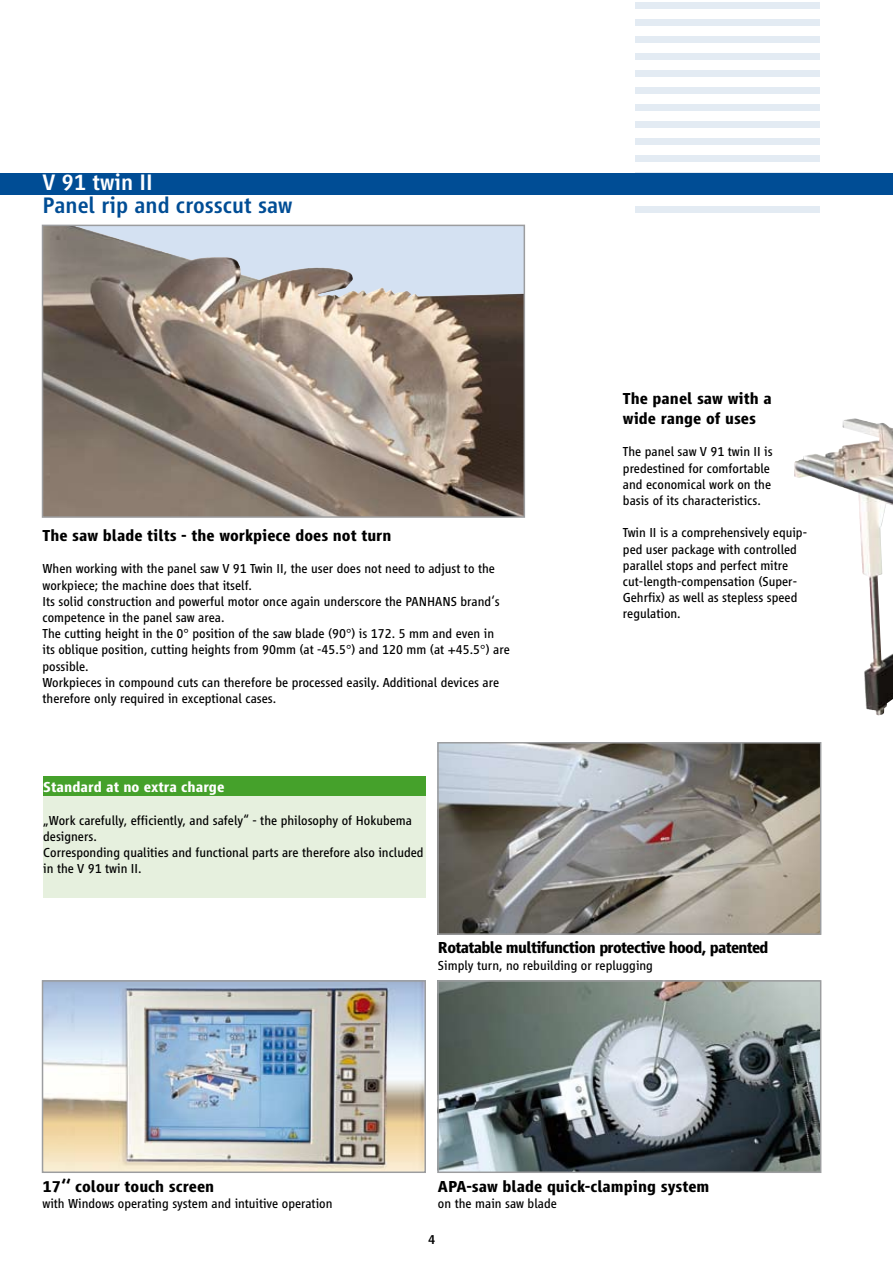
<style>
.page{position:relative;width:893px;height:1263px;background:#fff}
.page>*{position:absolute;margin:0;border:0;box-sizing:border-box;transform-origin:0 0}
.t1{font:500 23.25px "Vialog";color:#004d95}
.t2{font:500 23.25px "Vialog";color:#fff}
.t3{font:700 16.5px/19.8px "Vialog";color:#000}
.t4{font:700 16.5px "Vialog";letter-spacing:-.04em;color:#000}
.t5{font:700 15px "Vialog";color:#fff}
.t6{font:13.5px/16.2px "Vialog";color:#000}
.t7{font:500 13.5px "Vialog";color:#000}
</style>
<div class="page">
<div style="left:0;top:173px;width:893px;height:22px;background:#004d95"></div>
<img style="left:440px;top:983px;width:378px;height:187px">
<div style="left:437px;top:980px;width:384px;height:193px;border:2px solid #9c9d9f"></div>
<img style="left:440px;top:745px;width:378px;height:187px">
<div style="left:437px;top:742px;width:384px;height:193px;border:2px solid #9c9d9f"></div>
<div style="left:636px;top:2px;width:184px;height:6px;background:#e3ebf3"></div>
<div style="left:636px;top:19px;width:184px;height:6px;background:#e3ebf3"></div>
<div style="left:636px;top:36px;width:184px;height:6px;background:#e3ebf3"></div>
<div style="left:636px;top:53px;width:184px;height:6px;background:#e3ebf3"></div>
<div style="left:636px;top:70px;width:184px;height:6px;background:#e3ebf3"></div>
<div style="left:636px;top:87px;width:184px;height:6px;background:#e3ebf3"></div>
<div style="left:636px;top:104px;width:184px;height:6px;background:#e3ebf3"></div>
<div style="left:636px;top:121px;width:184px;height:6px;background:#e3ebf3"></div>
<div style="left:636px;top:139px;width:184px;height:6px;background:#e3ebf3"></div>
<div style="left:636px;top:156px;width:184px;height:6px;background:#e3ebf3"></div>
<div style="left:636px;top:207px;width:184px;height:6px;background:#e3ebf3"></div>
<img style="left:45px;top:983px;width:378px;height:187px">
<div style="left:42px;top:980px;width:384px;height:193px;border:2px solid #9c9d9f"></div>
<img style="left:45px;top:228px;width:477px;height:287px">
<div style="left:42px;top:225px;width:483px;height:293px;border:2px solid #9c9d9f"></div>
<div style="left:43px;top:786px;width:383px;height:112px;background:#e6f0de"></div>
<div style="left:43px;top:776px;width:383px;height:20px;background:#45a12b"></div>
<img style="left:794px;top:418px;width:85px;height:217px">
<h1 class="t2" style="left:43px;top:170px;width:112px">V 91 twin II</h1>
<h1 class="t1" style="left:43px;top:193px;width:252px">Panel rip and crosscut saw</h1>
<p class="t3" style="left:43px;top:526px;width:351px">The saw blade tilts - the workpiece does not turn</p>
<p class="t6" style="left:43px;top:561px;width:469px">When working with the panel saw V 91 Twin II, the user does not need to adjust to the workpiece; the machine does that itself.<br>Its solid construction and powerful motor once again underscore the PANHANS brand‘s competence in the panel saw area.<br>The cutting height in the 0° position of the saw blade (90°) is 172. 5 mm and even in its oblique position, cutting heights from 90mm (at -45.5°) and 120 mm (at +45.5°) are possible.<br>Workpieces in compound cuts can therefore be processed easily. Additional devices are therefore only required in exceptional cases.</p>
<p class="t5" style="left:43px;top:779px;width:183px">Standard at no extra charge</p>
<p class="t6" style="left:43px;top:812px;width:382px">„Work carefully, efficiently, and safely“ - the philosophy of Hokubema designers.<br>Corresponding qualities and functional parts are therefore also included in the V 91 twin II.</p>
<p class="t3" style="left:623px;top:389px;width:150px">The panel saw with a wide range of uses</p>
<p class="t6" style="left:623px;top:444px;width:151px">The panel saw V 91 twin II is predestined for comfortable and economical work on the basis of its characteristics.</p>
<p class="t6" style="left:623px;top:525px;width:186px">Twin II is a comprehensively equip&shy;ped user package with controlled parallel stops and perfect mitre cut-length-compensation (Super-<br>Gehrfix) as well as stepless speed regulation.</p>
<p class="t3" style="left:43px;top:1176px;width:173px">17‘‘ colour touch screen</p>
<p class="t6" style="left:43px;top:1195px;width:291px">with Windows operating system and intuitive operation</p>
<p class="t4" style="left:438px;top:939px;width:332px">Rotatable multifunction protective hood, patented</p>
<p class="t6" style="left:438px;top:957px;width:217px">Simply turn, no rebuilding or replugging</p>
<p class="t3" style="left:438px;top:1176px;width:273px">APA-saw blade quick-clamping system</p>
<p class="t6" style="left:438px;top:1195px;width:120px">on the main saw blade</p>
<p class="t7" style="left:428px;top:1232px;width:9px">4</p>
</div>
